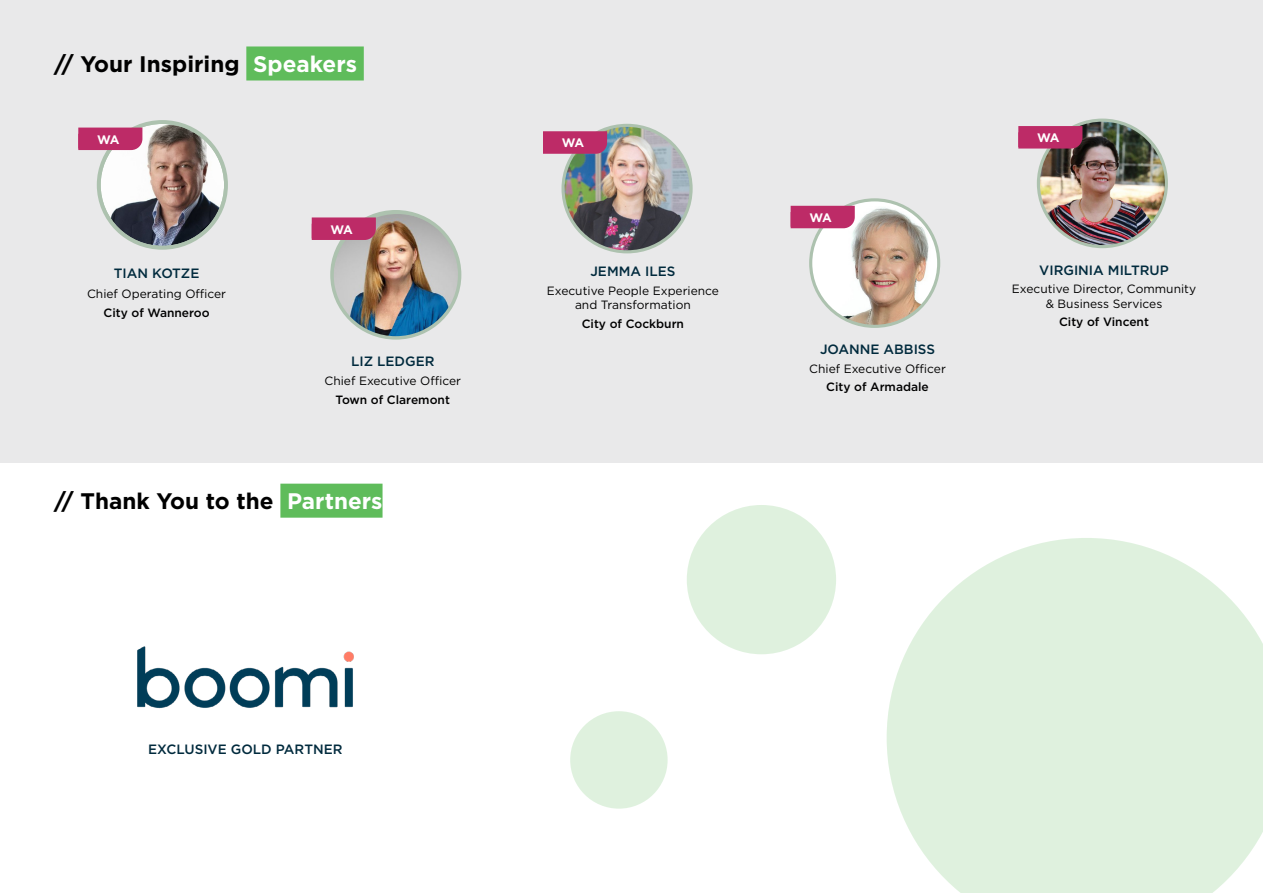
<style>
.page{position:relative;width:1263px;height:893px;background:#fff}
.page>*{position:absolute;margin:0;border:0;box-sizing:border-box;transform-origin:0 0}
.t1{font:700 22.5px "Gotham";color:#000}
.t2{font:500 13.5px "Gotham";color:#002a3d}
.t3{font:700 12.3px "Gotham";letter-spacing:-.08em;color:#fff}
.t4{font:12px/14.4px "Gotham";color:#000;text-align:center}
.t5{font:500 12px "Gotham";color:#000}
.s1{color:#fff}
</style>
<div class="page">
<svg style="left:887px;top:538px;width:376px;height:355px;background:#e3f2e2"></svg>
<div style="left:687px;top:505px;width:149px;height:149px;background:#dff1de;border-radius:50%"></div>
<div style="left:570px;top:711px;width:98px;height:98px;background:#dff1de;border-radius:50%"></div>
<div style="left:0;top:0;width:1263px;height:462px;background:#e9e9ea"></div>
<div style="left:246px;top:46px;width:118px;height:35px;background:#5fbc5b"></div>
<img style="left:78px;top:122px;width:148px;height:126px">
<img style="left:312px;top:212px;width:148px;height:126px">
<img style="left:565px;top:125px;width:124px;height:127px">
<div style="left:561px;top:124px;width:132px;height:129px;border:3px solid #adc2af;border-radius:50%"></div>
<svg style="left:543px;top:131px;width:64px;height:23px"></svg>
<img style="left:811px;top:206px;width:128px;height:120px">
<div style="left:809px;top:198px;width:131px;height:130px;border:3px solid #adc2af;border-radius:50%"></div>
<svg style="left:791px;top:206px;width:64px;height:22px"></svg>
<img style="left:1038px;top:120px;width:128px;height:127px">
<div style="left:1037px;top:119px;width:131px;height:129px;border:3px solid #adc2af;border-radius:50%"></div>
<svg style="left:1018px;top:126px;width:64px;height:23px"></svg>
<div style="left:280px;top:484px;width:102px;height:34px;background:#5fbc5b"></div>
<img style="left:137px;top:646px;width:217px;height:63px">
<h1 class="t1" style="left:54px;top:49px;width:305px">// Your Inspiring <span class="s1">Speakers</span></h1>
<p class="t3" style="left:97px;top:131px;width:24px">WA</p>
<p class="t2" style="left:114px;top:264px;width:87px">TIAN KOTZE</p>
<p class="t4" style="left:87px;top:287px;width:141px">Chief Operating Officer</p>
<p class="t5" style="left:104px;top:305px;width:108px">City of Wanneroo</p>
<p class="t3" style="left:330px;top:221px;width:24px">WA</p>
<p class="t2" style="left:351px;top:352px;width:85px">LIZ LEDGER</p>
<p class="t4" style="left:324px;top:373px;width:138px">Chief Executive Officer</p>
<p class="t5" style="left:336px;top:392px;width:116px">Town of Claremont</p>
<h1 class="t1" style="left:54px;top:486px;width:330px">// Thank You to the <span class="s1">Partners</span></h1>
<p class="t3" style="left:562px;top:135px;width:24px">WA</p>
<p class="t2" style="left:590px;top:263px;width:87px">JEMMA ILES</p>
<p class="t4" style="left:547px;top:283px;width:174px">Executive People Experience and Transformation</p>
<p class="t5" style="left:582px;top:316px;width:104px">City of Cockburn</p>
<p class="t3" style="left:809px;top:209px;width:24px">WA</p>
<p class="t2" style="left:820px;top:340px;width:117px">JOANNE ABBISS</p>
<p class="t4" style="left:809px;top:361px;width:138px">Chief Executive Officer</p>
<p class="t5" style="left:826px;top:379px;width:104px">City of Armadale</p>
<p class="t3" style="left:1037px;top:130px;width:24px">WA</p>
<p class="t2" style="left:1039px;top:261px;width:131px">VIRGINIA MILTRUP</p>
<p class="t4" style="left:1012px;top:282px;width:186px">Executive Director, Community &amp; Business Services</p>
<p class="t5" style="left:1059px;top:314px;width:91px">City of Vincent</p>
<p class="t2" style="left:148px;top:741px;width:196px">EXCLUSIVE GOLD PARTNER</p>
</div>
